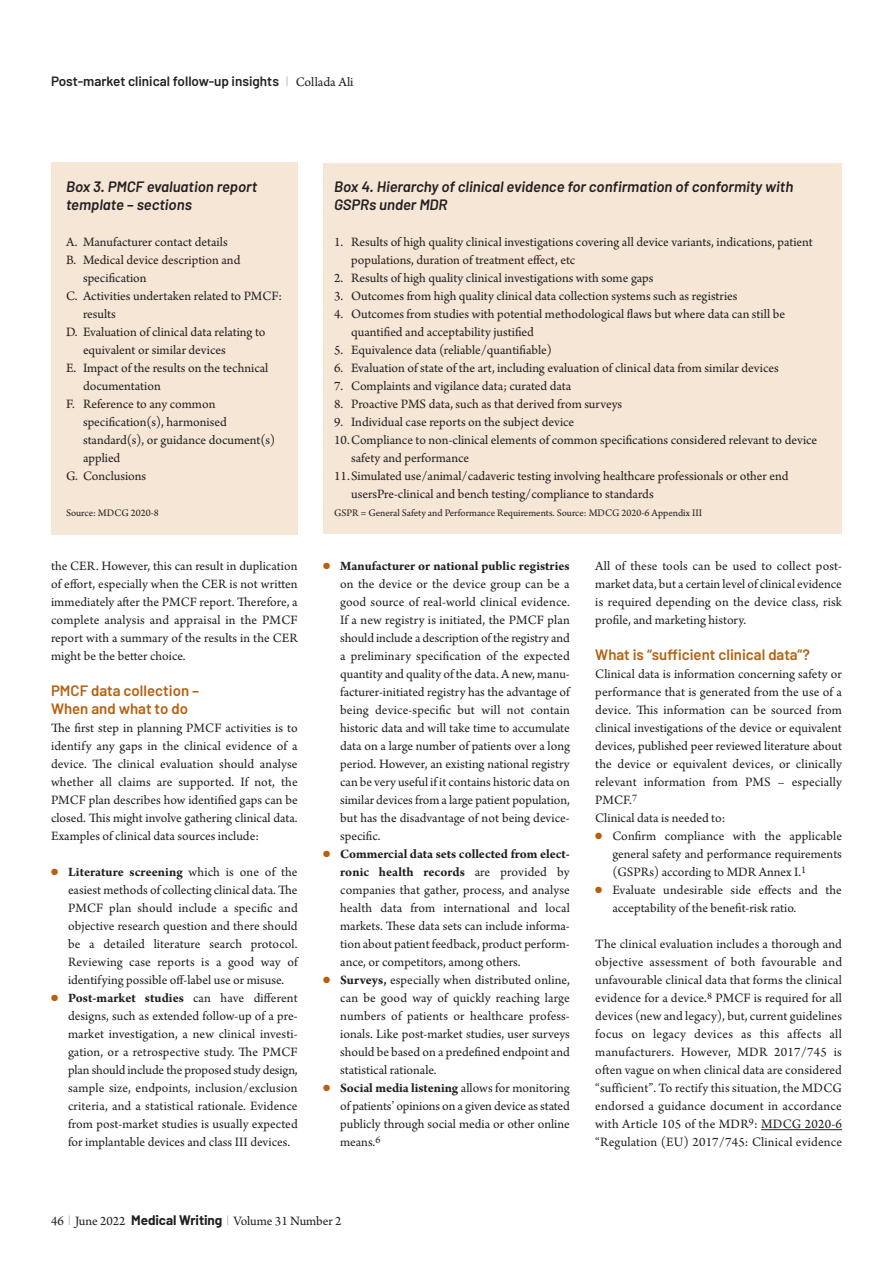
<style>
.page{position:relative;width:893px;height:1263px;background:#fff}
.page>*{position:absolute;margin:0;border:0;box-sizing:border-box;transform-origin:0 0}
.t1{font:italic 600 15px/18px "Barlow";color:#231f20}
.t2{font:600 15px "Barlow";color:#b56011}
.t3{font:13.5px/18px "Arno Pro";color:#231f20;text-align:justify}
.t4{font:600 13.5px "Barlow";color:#231f20}
.t5{font:10.5px "Arno Pro";color:#231f20}
.s1{font-family:"Proforma";font-weight:200;color:#7589b1}
.s2{font-family:"Arno Pro Sm Text";font-weight:400}
.s3{color:#b56011}
.s4{font-weight:700}
.s5{font-family:"Barlow";font-weight:700}
</style>
<div class="page">
<hr style="left:761px;top:1129px;width:81px;height:1px;background:#231f20">
<div style="left:323px;top:164px;width:519px;height:370px;background:#f5e6d6"></div>
<div style="left:51px;top:162px;width:247px;height:372px;background:#f5e6d6"></div>
<p class="t4" style="left:51px;top:73px;width:304px">Post-market clinical follow-up insights <span class="s1">|</span> <span class="s2">Collada Ali</span></p>
<p class="t1" style="left:66px;top:177px;width:193px">Box 3. PMCF evaluation report template – sections</p>
<p class="t3" style="left:66px;top:234px;width:163px">A. Manufacturer contact details</p>
<p class="t3" style="left:83px;top:252px;width:159px;text-indent:-17px">B. Medical device description and specification</p>
<p class="t3" style="left:83px;top:288px;width:201px;text-indent:-17px">C. Activities undertaken related to PMCF: results</p>
<p class="t3" style="left:83px;top:324px;width:184px;text-indent:-17px">D. Evaluation of clinical data relating to equivalent or similar devices</p>
<p class="t3" style="left:83px;top:360px;width:187px;text-indent:-17px">E. Impact of the results on the technical documentation</p>
<p class="t3" style="left:83px;top:396px;width:194px;text-align:left;text-indent:-17px">F. Reference to any common specification(s), harmonised standard(s), or guidance document(s) applied</p>
<p class="t3" style="left:66px;top:468px;width:82px">G. Conclusions</p>
<p class="t5" style="left:66px;top:509px;width:94px">Source: MDCG 2020-8</p>
<p class="t3" style="left:51px;top:558px;width:248px">the CER. However, this can result in duplication of effort, especially when the CER is not written immediately after the PMCF report. Therefore, a complete analysis and appraisal in the PMCF report with a summary of the results in the CER might be the better choice.</p>
<p class="t2" style="left:51px;top:681px;width:150px">PMCF data collection –</p>
<p class="t2" style="left:51px;top:699px;width:139px">When and what to do</p>
<p class="t3" style="left:51px;top:720px;width:248px">The first step in planning PMCF activities is to identify any gaps in the clinical evidence of a device. The clinical evaluation should analyse whether all claims are supported. If not, the PMCF plan describes how identified gaps can be closed. This might involve gathering clinical data.<br>Examples of clinical data sources include:</p>
<p class="t3" style="left:68px;top:864px;width:231px;text-indent:-17px"><span class="s3">●</span> <span class="s4">Literature screening</span> which is one of the easiest methods of collecting clinical data. The PMCF plan should include a specific and objective research question and there should be a detailed literature search protocol.<br>Reviewing case reports is a good way of identifying possible off-label use or misuse.</p>
<p class="t3" style="left:68px;top:990px;width:231px;text-indent:-17px"><span class="s3">●</span> <span class="s4">Post-market studies</span> can have different designs, such as extended follow-up of a pre&shy;market investigation, a new clinical investi - gation, or a retrospective study. The PMCF plan should include the proposed study design, sample size, endpoints, inclusion/exclusion criteria, and a statistical rationale. Evidence from post-market studies is usually expected for implantable devices and class III devices.</p>
<p class="t1" style="left:334px;top:177px;width:461px">Box 4. Hierarchy of clinical evidence for confirmation of conformity with<br>GSPRs under MDR</p>
<p class="t3" style="left:351px;top:234px;width:463px;text-indent:-17px">1. Results of high quality clinical investigations covering all device variants, indications, patient populations, duration of treatment effect, etc</p>
<p class="t3" style="left:334px;top:270px;width:321px">2. Results of high quality clinical investigations with some gaps</p>
<p class="t3" style="left:334px;top:288px;width:405px">3. Outcomes from high quality clinical data collection systems such as registries</p>
<p class="t3" style="left:351px;top:306px;width:435px;text-indent:-17px">4. Outcomes from studies with potential methodological flaws but where data can still be quantified and acceptability justified</p>
<p class="t3" style="left:334px;top:342px;width:219px">5. Equivalence data (reliable/quantifiable)</p>
<p class="t3" style="left:334px;top:360px;width:446px">6. Evaluation of state of the art, including evaluation of clinical data from similar devices</p>
<p class="t3" style="left:334px;top:378px;width:238px">7. Complaints and vigilance data; curated data</p>
<p class="t3" style="left:334px;top:396px;width:289px">8. Proactive PMS data, such as that derived from surveys</p>
<p class="t3" style="left:334px;top:414px;width:242px">9. Individual case reports on the subject device</p>
<p class="t3" style="left:351px;top:432px;width:468px;text-indent:-17px">10.Compliance to non-clinical elements of common specifications considered relevant to device safety and performance</p>
<p class="t3" style="left:351px;top:468px;width:439px;text-indent:-17px">11.Simulated use/animal/cadaveric testing involving healthcare professionals or other end usersPre-clinical and bench testing/compliance to standards</p>
<p class="t5" style="left:334px;top:509px;width:370px">GSPR = General Safety and Performance Requirements. Source: MDCG 2020-6 Appendix III</p>
<p class="t3" style="left:340px;top:558px;width:231px;text-indent:-17px"><span class="s3">●</span> <span class="s4">Manufacturer or national public registries </span>on the device or the device group can be a good source of real-world clinical evidence.<br>If a new registry is initiated, the PMCF plan should include a description of the registry and a preliminary specification of the expected quantity and quality of the data. A new, manu - facturer-initiated registry has the advantage of being device-specific but will not contain historic data and will take time to accumulate data on a large number of patients over a long period. However, an existing national registry can be very useful if it contains historic data on similar devices from a large patient population, but has the disadvantage of not being device&shy;specific.</p>
<p class="t3" style="left:340px;top:846px;width:231px;text-indent:-17px"><span class="s3">●</span> <span class="s4">Commercial data sets collected from elect - ronic health records</span> are provided by companies that gather, process, and analyse health data from international and local markets. These data sets can include informa - tion about patient feedback, product perform - ance, or competitors, among others.</p>
<p class="t3" style="left:340px;top:972px;width:231px;text-indent:-17px"><span class="s3">●</span> <span class="s4">Surveys,</span> especially when distributed online, can be good way of quickly reaching large numbers of patients or healthcare prof ess - ionals. Like post-market studies, user surveys should be based on a pre defined endpoint and statistical rationale.</p>
<p class="t3" style="left:340px;top:1080px;width:231px;text-indent:-17px"><span class="s3">●</span> <span class="s4">Social media list ening</span> allows for monitoring of patients’ opinions on a given device as stated publicly through social media or other online means.<sup>6</sup></p>
<p class="t3" style="left:595px;top:558px;width:248px">All of these tools can be used to collect post&shy;market data, but a certain level of clinical evidence is required depending on the device class, risk profile, and marketing history.</p>
<p class="t2" style="left:595px;top:645px;width:216px">What is “sufficient clinical data”?</p>
<p class="t3" style="left:595px;top:666px;width:248px">Clinical data is information concerning safety or performance that is generated from the use of a device. This information can be sourced from clinical investigations of the device or equivalent devices, published peer reviewed literature about the device or equivalent devices, or clinically relevant information from PMS – especially PMCF.<sup>7</sup></p>
<p class="t3" style="left:595px;top:810px;width:131px">Clinical data is needed to:</p>
<p class="t3" style="left:612px;top:828px;width:231px;text-indent:-17px"><span class="s3">●</span> Confirm compliance with the applicable general safety and performance requirements (GSPRs) according to MDR Annex I.<sup>1</sup></p>
<p class="t3" style="left:612px;top:882px;width:231px;text-indent:-17px"><span class="s3">●</span> Evaluate undesirable side effects and the acceptability of the benefit-risk ratio.</p>
<p class="t3" style="left:595px;top:936px;width:248px">The clinical evaluation includes a thorough and objective assessment of both favourable and unfavourable clinical data that forms the clinical evidence for a device.<sup>8</sup> PMCF is required for all devices (new and legacy), but, current guidelines focus on legacy devices as this affects all manufacturers. However, MDR 2017/745 is often vague on when clinical data are considered “sufficient”. To rectify this situation, the MDCG endorsed a guidance document in accordance with Article 105 of the MDR<sup>9</sup>: MDCG 2020-6 “Regulation (EU) 2017/745: Clinical evidence</p>
<p class="t3" style="left:51px;top:1213px;width:292px">46 <span class="s1">|</span> June 2022 <span class="s5">Medical Writing</span> <span class="s1">|</span> Volume 31 Number 2</p>
</div>
